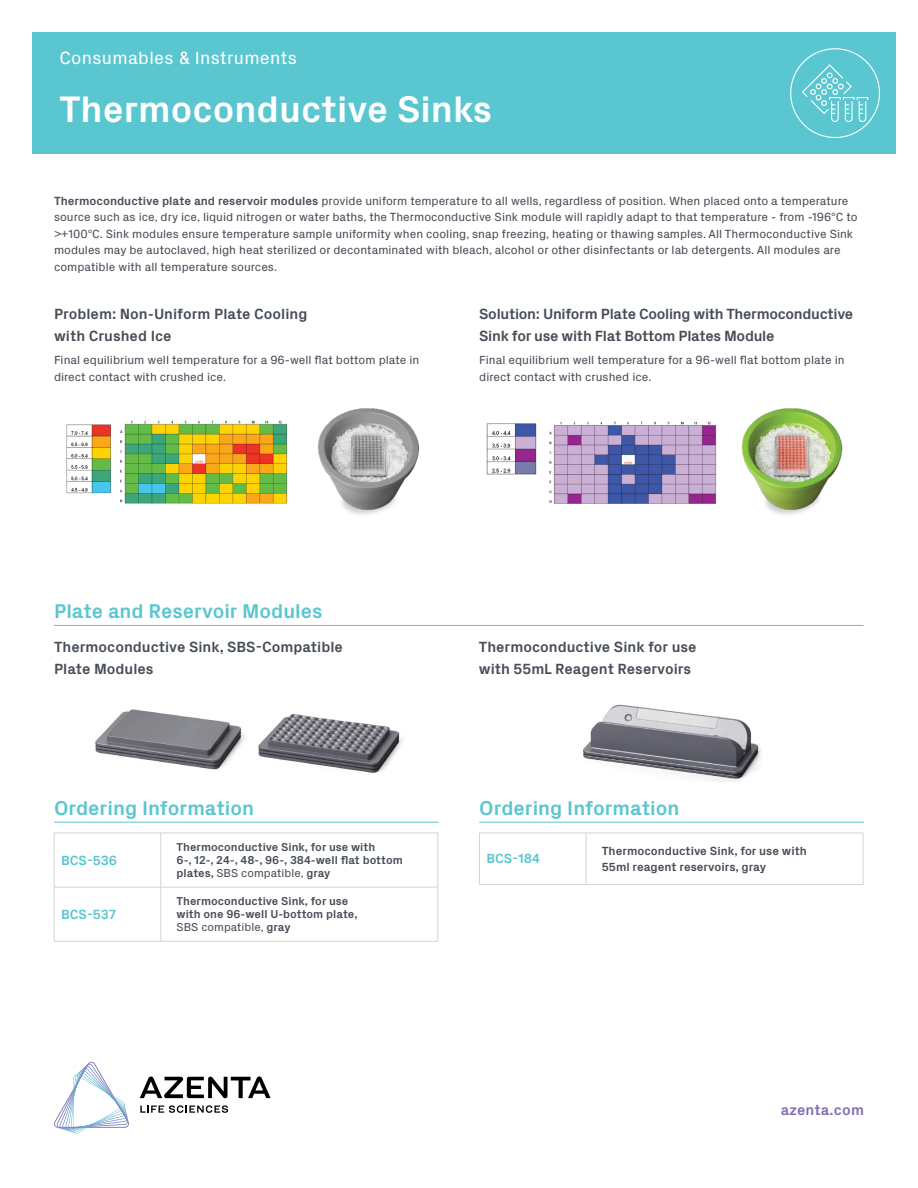
<style>
.page{position:relative;width:918px;height:1188px;background:#fff}
.page>*{position:absolute;margin:0;border:0;box-sizing:border-box;transform-origin:0 0}
.Full_header{font:700 37.5px "Px Grotesk";color:#fff}
.Section_Title{font:700 20.25px "Px Grotesk";color:#5ac6d0}
.consumables{font:18px "Px Grotesk";letter-spacing:.02em;color:#fff}
.Subhead{font:700 15px/22.5px "Px Grotesk";color:#474d57}
.Subhead-2{font:700 15px/22.5px "Px Grotesk";letter-spacing:-.02em;color:#474d57}
.t1{font:700 15px "Px Grotesk";letter-spacing:.01em;color:#816eb2}
.table_COL_hed{font:700 13.5px "Px Grotesk";color:#5ac6d0}
.Body{font:12px/16.5px "Px Grotesk";color:#474d57}
.t2{font:700 12px/16.5px "Px Grotesk";color:#474d57}
.t3{font:700 11.7px/12.8px "Px Grotesk";color:#474d57}
.s1{font-weight:700}
.s2{font-weight:400}
</style>
<div class="page">
<div style="left:32px;top:32px;width:864px;height:122px;background:#5ac6d0"></div>
<svg style="left:140px;top:1076px;width:131px;height:22px"></svg>
<svg style="left:140px;top:1105px;width:88px;height:8px"></svg>
<svg style="left:54px;top:1062px;width:75px;height:72px"></svg>
<img style="left:258px;top:714px;width:145px;height:59px">
<img style="left:95px;top:709px;width:150px;height:61px">
<img style="left:583px;top:704px;width:178px;height:78px">
<img style="left:120px;top:420px;width:168px;height:84px">
<img style="left:66px;top:424px;width:45px;height:69px">
<img style="left:318px;top:408px;width:102px;height:107px">
<img style="left:741px;top:408px;width:102px;height:107px">
<img style="left:549px;top:421px;width:168px;height:83px">
<img style="left:487px;top:424px;width:50px;height:50px">
<hr style="left:54px;top:822px;width:385px;height:1px;background:#5ac6d0">
<svg style="left:55px;top:834px;width:106px;height:107px"></svg>
<hr style="left:54px;top:833px;width:107px;height:1px;background:#d2d3d3">
<hr style="left:54px;top:833px;width:1px;height:54px;background:#d2d3d3">
<hr style="left:161px;top:833px;width:277px;height:1px;background:#d2d3d3">
<hr style="left:161px;top:833px;width:1px;height:54px;background:#d2d3d3">
<hr style="left:438px;top:833px;width:1px;height:54px;background:#d2d3d3">
<hr style="left:54px;top:887px;width:107px;height:1px;background:#d2d3d3">
<hr style="left:54px;top:887px;width:1px;height:54px;background:#d2d3d3">
<hr style="left:161px;top:887px;width:277px;height:1px;background:#d2d3d3">
<hr style="left:161px;top:887px;width:1px;height:54px;background:#d2d3d3">
<hr style="left:438px;top:887px;width:1px;height:54px;background:#d2d3d3">
<hr style="left:54px;top:941px;width:107px;height:1px;background:#d2d3d3">
<hr style="left:161px;top:941px;width:277px;height:1px;background:#d2d3d3">
<hr style="left:479px;top:822px;width:385px;height:1px;background:#5ac6d0">
<hr style="left:479px;top:833px;width:107px;height:1px;background:#d2d3d3">
<hr style="left:479px;top:833px;width:1px;height:51px;background:#d2d3d3">
<hr style="left:586px;top:833px;width:277px;height:1px;background:#d2d3d3">
<hr style="left:586px;top:833px;width:1px;height:51px;background:#d2d3d3">
<hr style="left:863px;top:833px;width:1px;height:51px;background:#d2d3d3">
<hr style="left:479px;top:884px;width:107px;height:1px;background:#d2d3d3">
<hr style="left:586px;top:884px;width:277px;height:1px;background:#d2d3d3">
<hr style="left:54px;top:625px;width:810px;height:1px;background:#5ac6d0">
<svg style="left:801px;top:63px;width:68px;height:60px"></svg>
<p class="consumables" style="left:59px;top:45px;width:239px">Consumables &amp; Instruments</p>
<p class="Full_header" style="left:59px;top:83px;width:434px">Thermoconductive Sinks</p>
<p class="Body" style="left:54px;top:192px;width:805px"><span class="s1">Thermoconductive plate and reservoir modules</span> provide uniform temperature to all wells, regardless of position. When placed onto a temperature source such as ice, dry ice, liquid nitrogen or water baths, the Thermoconductive Sink module will rapidly adapt to that temperature - from -196°C to &gt;+100°C. Sink modules ensure temperature sample uniformity when cooling, snap freezing, heating or thawing samples. All Thermoconductive Sink modules may be autoclaved, high heat sterilized or decontaminated with bleach, alcohol or other disinfectants or lab detergents. All modules are compatible with all temperature sources.</p>
<p class="Subhead" style="left:54px;top:301px;width:255px">Problem: Non-Uniform Plate Cooling with Crushed Ice</p>
<p class="Body" style="left:54px;top:352px;width:367px">Final equilibrium well temperature for a 96-well flat bottom plate in direct contact with crushed ice.</p>
<p class="Subhead-2" style="left:479px;top:301px;width:376px">Solution: Uniform Plate Cooling with Thermoconductive<br>Sink for use with Flat Bottom Plates Module</p>
<p class="Body" style="left:479px;top:352px;width:367px">Final equilibrium well temperature for a 96-well flat bottom plate in direct contact with crushed ice.</p>
<p class="Section_Title" style="left:54px;top:597px;width:270px">Plate and Reservoir Modules</p>
<p class="Subhead" style="left:54px;top:634px;width:291px">Thermoconductive Sink, SBS-Compatible<br>Plate Modules</p>
<p class="Subhead" style="left:479px;top:634px;width:219px">Thermoconductive Sink for use with 55mL Reagent Reservoirs</p>
<p class="Section_Title" style="left:54px;top:794px;width:202px">Ordering Information</p>
<p class="table_COL_hed" style="left:61px;top:851px;width:57px">BCS-536</p>
<p class="t3" style="left:177px;top:840px;width:228px">Thermoconductive Sink, for use with<br>6-, 12-, 24-, 48-, 96-, 384-well flat bottom plates, <span class="s2">SBS compatible,</span> gray</p>
<p class="table_COL_hed" style="left:61px;top:905px;width:56px">BCS-537</p>
<p class="t3" style="left:177px;top:894px;width:183px">Thermoconductive Sink, for use with one 96-well U-bottom plate,<br><span class="s2">SBS compatible,</span> gray</p>
<p class="Section_Title" style="left:479px;top:794px;width:202px">Ordering Information</p>
<p class="table_COL_hed" style="left:486px;top:849px;width:55px">BCS-184</p>
<p class="t2" style="left:602px;top:842px;width:207px">Thermoconductive Sink, for use with<br>55ml reagent reservoirs, gray</p>
<p class="t1" style="left:781px;top:1099px;width:85px">azenta.com</p>
</div>
